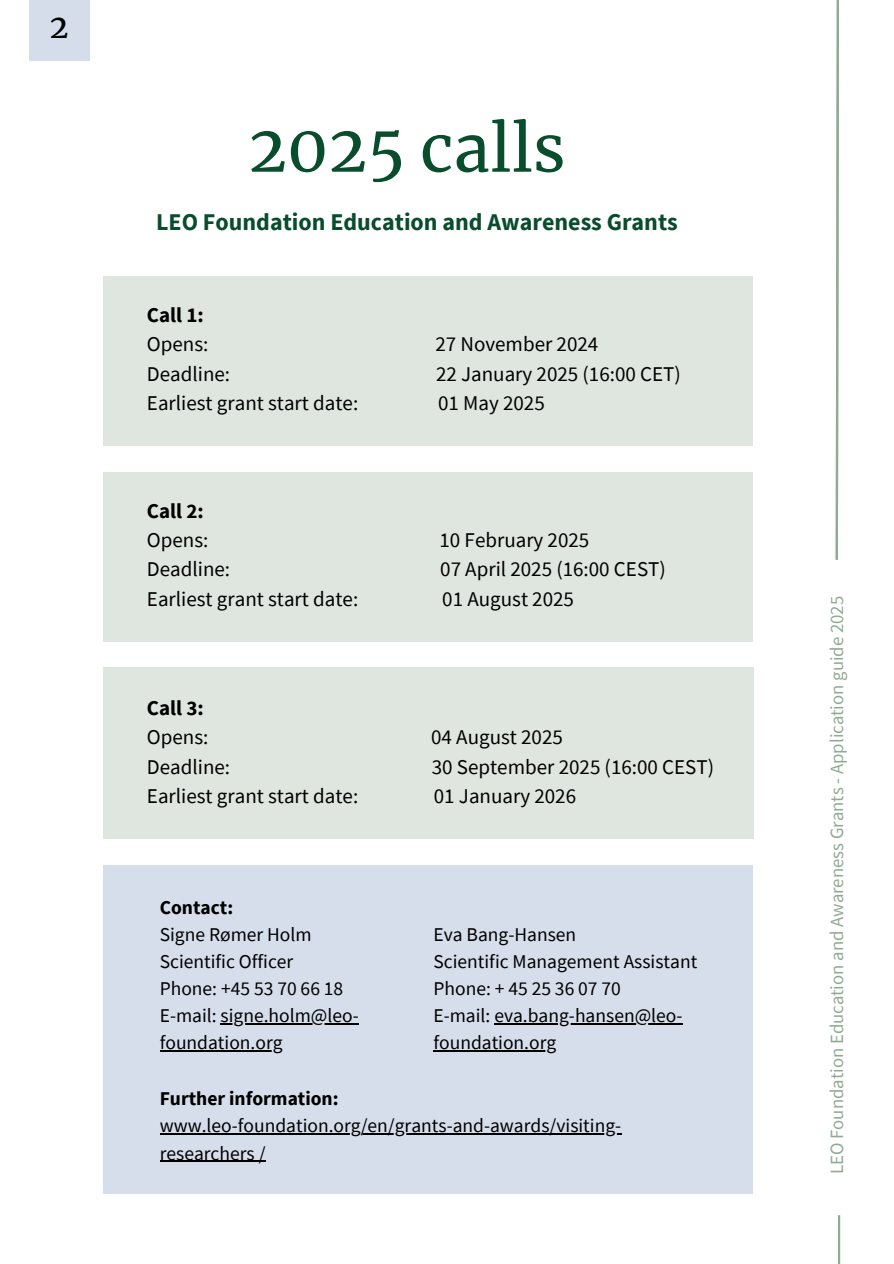
<style>
.page{position:relative;width:894px;height:1264px;background:#fff}
.page>*{position:absolute;margin:0;border:0;box-sizing:border-box;transform-origin:0 0}
.t1{font:64.5px "Merriweather";color:#094d2c}
.t2{font:31.95px "Merriweather";color:#000}
.t3{font:700 24px "Source Sans Pro";color:#094d2c}
.t4{font:21px "Source Sans Pro";color:#000}
.t5{font:700 21px/29.2px "Source Sans Pro";color:#000}
.t6{font:19.5px/27px "Source Sans Pro";color:#000}
.t7{font:700 19.5px "Source Sans Pro";color:#000}
.t8{font:18.75px "Source Sans Pro";color:#91aa94}
.s1{font-weight:400}
.s2{font-weight:700}
</style>
<div class="page">
<div style="left:29px;top:0;width:60px;height:60px;background:#d5ddea"></div>
<div style="left:103px;top:276px;width:649px;height:170px;background:#dfe6e0"></div>
<div style="left:103px;top:472px;width:649px;height:169px;background:#dfe6e0"></div>
<div style="left:103px;top:667px;width:650px;height:172px;background:#dfe6e0"></div>
<svg style="left:835px;top:0;width:4px;height:560px"></svg>
<hr style="left:837px;top:1215px;width:2px;height:48px;background:#91aa94">
<div style="left:103px;top:865px;width:649px;height:327px;background:#d7deeb"></div>
<hr style="left:220px;top:1023px;width:139px;height:1px;background:#000">
<hr style="left:160px;top:1050px;width:122px;height:1px;background:#000">
<hr style="left:494px;top:1023px;width:188px;height:1px;background:#000">
<hr style="left:433px;top:1050px;width:123px;height:1px;background:#000">
<hr style="left:160px;top:1133px;width:461px;height:1px;background:#000">
<hr style="left:160px;top:1160px;width:105px;height:1px;background:#000">
<p class="t2" style="left:49px;top:7px;width:21px">2</p>
<p class="t1" style="left:248px;top:108px;width:318px">2025 calls</p>
<h1 class="t3" style="left:156px;top:206px;width:523px">LEO Foundation Education and Awareness Grants</h1>
<h2 class="t5" style="left:147px;top:300px;width:63px">Call 1:<br><span class="s1">Opens:</span></h2>
<h2 class="t4" style="left:435px;top:331px;width:164px">27 November 2024</h2>
<h2 class="t4" style="left:147px;top:360px;width:85px">Deadline:</h2>
<h2 class="t4" style="left:436px;top:360px;width:246px">22 January 2025 (16:00 CET)</h2>
<h2 class="t4" style="left:147px;top:389px;width:213px">Earliest grant start date:</h2>
<h2 class="t4" style="left:438px;top:389px;width:108px">01 May 2025</h2>
<h3 class="t5" style="left:147px;top:495px;width:63px">Call 2:<br><span class="s1">Opens:</span></h3>
<h3 class="t4" style="left:439px;top:526px;width:151px">10 February 2025</h3>
<h3 class="t4" style="left:147px;top:555px;width:85px">Deadline:</h3>
<h3 class="t4" style="left:440px;top:555px;width:227px">07 April 2025 (16:00 CEST)</h3>
<h3 class="t4" style="left:147px;top:585px;width:213px">Earliest grant start date:</h3>
<h3 class="t4" style="left:442px;top:585px;width:133px">01 August 2025</h3>
<h3 class="t5" style="left:147px;top:693px;width:63px">Call 3:<br><span class="s1">Opens:</span></h3>
<h3 class="t4" style="left:431px;top:723px;width:133px">04 August 2025</h3>
<h3 class="t4" style="left:147px;top:753px;width:85px">Deadline:</h3>
<h3 class="t4" style="left:431px;top:753px;width:284px">30 September 2025 (16:00 CEST)</h3>
<h3 class="t4" style="left:147px;top:782px;width:213px">Earliest grant start date:</h3>
<h3 class="t4" style="left:434px;top:782px;width:144px">01 January 2026</h3>
<h3 class="t6" style="left:160px;top:893px;width:200px"><span class="s2">Contact:<br></span>Signe Rømer Holm<br>Scientific Officer<br>Phone: +45 53 70 66 18<br>E-mail: signe.holm@leo-</h3>
<h3 class="t6" style="left:160px;top:1028px;width:124px">foundation.org</h3>
<p class="t6" style="left:433px;top:920px;width:265px">Eva Bang-Hansen<br>Scientific Management Assistant<br>Phone: + 45 25 36 07 70<br>E-mail: eva.bang-hansen@leo&shy;foundation.org</p>
<p class="t7" style="left:160px;top:1086px;width:180px">Further information:</p>
<p class="t6" style="left:160px;top:1111px;width:463px">www.leo-foundation.org/en/grants-and-awards/visiting&shy;researchers /</p>
<h3 class="t8" style="left:824px;top:1174px;width:579px;rotate:-90deg">LEO Foundation Education and Awareness Grants - Application guide 2025</h3>
</div>
